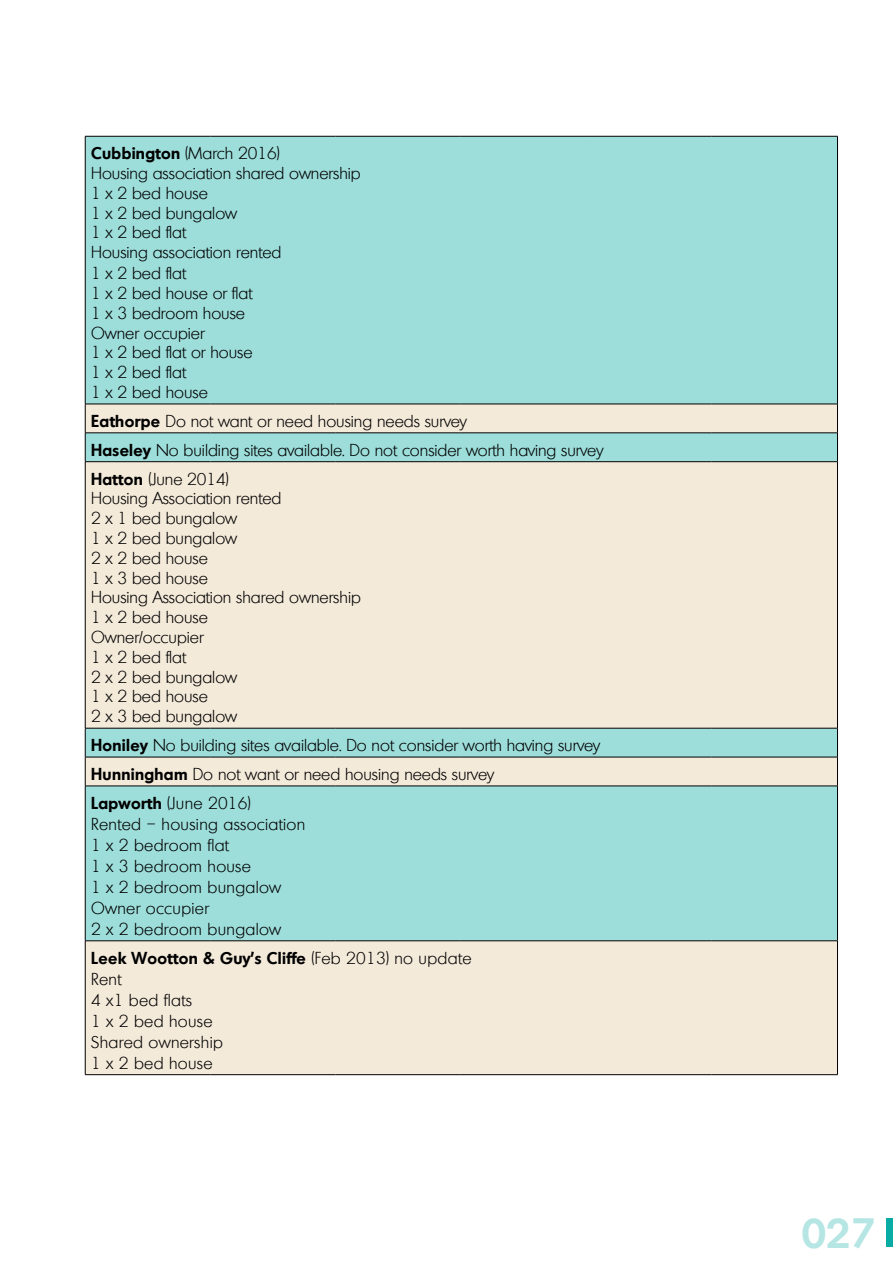
<style>
.page{position:relative;width:893px;height:1263px;background:#fff}
.page>*{position:absolute;margin:0;border:0;box-sizing:border-box;transform-origin:0 0}
.t1{font:600 40.5px "Montreal";color:#b5e6e4}
.t2{font:300 16.5px/20px "Montreal";color:#000}
.t3{font:300 16.5px/21px "Montreal";letter-spacing:.02em;color:#000}
.s1{font-weight:600}
</style>
<div class="page">
<div style="left:886px;top:1219px;width:7px;height:28px;background:#09aca5"></div>
<div style="left:86px;top:137px;width:751px;height:267px;background:#9ddedb"></div>
<svg style="left:86px;top:405px;width:751px;height:669px;background:#d7e5d9"></svg>
<hr style="left:85px;top:136px;width:125px;height:1px;background:#000">
<hr style="left:85px;top:136px;width:1px;height:268px;background:#000">
<hr style="left:210px;top:136px;width:126px;height:1px;background:#000">
<hr style="left:336px;top:136px;width:125px;height:1px;background:#000">
<hr style="left:461px;top:136px;width:125px;height:1px;background:#000">
<hr style="left:586px;top:136px;width:125px;height:1px;background:#000">
<hr style="left:711px;top:136px;width:127px;height:1px;background:#000">
<hr style="left:837px;top:136px;width:1px;height:268px;background:#000">
<hr style="left:85px;top:404px;width:125px;height:1px;background:#000">
<hr style="left:210px;top:404px;width:126px;height:1px;background:#000">
<hr style="left:336px;top:404px;width:125px;height:1px;background:#000">
<hr style="left:461px;top:404px;width:125px;height:1px;background:#000">
<hr style="left:586px;top:404px;width:125px;height:1px;background:#000">
<hr style="left:711px;top:404px;width:127px;height:1px;background:#000">
<hr style="left:85px;top:433px;width:125px;height:1px;background:#000">
<svg style="left:85px;top:404px;width:1px;height:57px"></svg>
<hr style="left:210px;top:433px;width:126px;height:1px;background:#000">
<hr style="left:336px;top:433px;width:125px;height:1px;background:#000">
<hr style="left:461px;top:433px;width:125px;height:1px;background:#000">
<hr style="left:586px;top:433px;width:125px;height:1px;background:#000">
<hr style="left:711px;top:433px;width:127px;height:1px;background:#000">
<svg style="left:837px;top:404px;width:1px;height:57px"></svg>
<hr style="left:85px;top:461px;width:125px;height:1px;background:#000">
<hr style="left:85px;top:462px;width:1px;height:266px;background:#000">
<hr style="left:210px;top:461px;width:126px;height:1px;background:#000">
<hr style="left:336px;top:461px;width:125px;height:1px;background:#000">
<hr style="left:461px;top:461px;width:125px;height:1px;background:#000">
<hr style="left:586px;top:461px;width:125px;height:1px;background:#000">
<hr style="left:711px;top:461px;width:127px;height:1px;background:#000">
<hr style="left:837px;top:462px;width:1px;height:266px;background:#000">
<hr style="left:85px;top:728px;width:125px;height:1px;background:#000">
<hr style="left:210px;top:728px;width:126px;height:1px;background:#000">
<hr style="left:336px;top:728px;width:125px;height:1px;background:#000">
<hr style="left:461px;top:728px;width:125px;height:1px;background:#000">
<hr style="left:586px;top:728px;width:125px;height:1px;background:#000">
<hr style="left:711px;top:728px;width:127px;height:1px;background:#000">
<hr style="left:85px;top:757px;width:125px;height:1px;background:#000">
<svg style="left:85px;top:728px;width:1px;height:58px"></svg>
<hr style="left:210px;top:757px;width:126px;height:1px;background:#000">
<hr style="left:336px;top:757px;width:125px;height:1px;background:#000">
<hr style="left:461px;top:757px;width:125px;height:1px;background:#000">
<hr style="left:586px;top:757px;width:125px;height:1px;background:#000">
<hr style="left:711px;top:757px;width:127px;height:1px;background:#000">
<svg style="left:837px;top:728px;width:1px;height:58px"></svg>
<hr style="left:85px;top:786px;width:125px;height:1px;background:#000">
<hr style="left:85px;top:786px;width:1px;height:155px;background:#000">
<hr style="left:210px;top:786px;width:126px;height:1px;background:#000">
<hr style="left:336px;top:786px;width:125px;height:1px;background:#000">
<hr style="left:461px;top:786px;width:125px;height:1px;background:#000">
<hr style="left:586px;top:786px;width:125px;height:1px;background:#000">
<hr style="left:711px;top:786px;width:127px;height:1px;background:#000">
<hr style="left:837px;top:786px;width:1px;height:155px;background:#000">
<hr style="left:85px;top:940px;width:125px;height:1px;background:#000">
<hr style="left:85px;top:941px;width:1px;height:133px;background:#000">
<hr style="left:210px;top:940px;width:126px;height:1px;background:#000">
<hr style="left:336px;top:940px;width:125px;height:1px;background:#000">
<hr style="left:461px;top:940px;width:125px;height:1px;background:#000">
<hr style="left:586px;top:940px;width:125px;height:1px;background:#000">
<hr style="left:711px;top:940px;width:127px;height:1px;background:#000">
<hr style="left:837px;top:941px;width:1px;height:133px;background:#000">
<hr style="left:85px;top:1074px;width:125px;height:1px;background:#000">
<hr style="left:210px;top:1074px;width:126px;height:1px;background:#000">
<hr style="left:336px;top:1074px;width:125px;height:1px;background:#000">
<hr style="left:461px;top:1074px;width:125px;height:1px;background:#000">
<hr style="left:586px;top:1074px;width:125px;height:1px;background:#000">
<hr style="left:711px;top:1074px;width:127px;height:1px;background:#000">
<p class="t2" style="left:91px;top:143px;width:271px"><span class="s1">Cubbington</span> (March 2016)<br>Housing association shared ownership<br>1 x 2 bed house<br>1 x 2 bed bungalow<br>1 x 2 bed flat<br>Housing association rented<br>1 x 2 bed flat<br>1 x 2 bed house or flat<br>1 x 3 bedroom house<br>Owner occupier<br>1 x 2 bed flat or house<br>1 x 2 bed flat<br>1 x 2 bed house</p>
<p class="t2" style="left:91px;top:406px;width:514px;line-height:28.8px"><span class="s1">Eathorpe</span> Do not want or need housing needs survey<br><span class="s1">Haseley</span> No building sites available. Do not consider worth having survey<br><span class="s1">Hatton</span> (June 2014)</p>
<p class="t2" style="left:91px;top:488px;width:271px">Housing Association rented<br>2 x 1 bed bungalow<br>1 x 2 bed bungalow<br>2 x 2 bed house<br>1 x 3 bed house<br>Housing Association shared ownership<br>1 x 2 bed house<br>Owner/occupier<br>1 x 2 bed flat<br>2 x 2 bed bungalow<br>1 x 2 bed house<br>2 x 3 bed bungalow</p>
<p class="t2" style="left:91px;top:731px;width:510px;line-height:28.8px"><span class="s1">Honiley</span> No building sites available. Do not consider worth having survey<br><span class="s1">Hunningham</span> Do not want or need housing needs survey<br><span class="s1">Lapworth</span> (June 2016)</p>
<p class="t3" style="left:91px;top:813px;width:216px">Rented – housing association<br>1 x 2 bedroom flat<br>1 x 3 bedroom house<br>1 x 2 bedroom bungalow<br>Owner occupier<br>2 x 2 bedroom bungalow</p>
<p class="t3" style="left:91px;top:947px;width:382px"><span class="s1">Leek Wootton &amp; Guy’s Cliffe</span> (Feb 2013) no update<br>Rent<br>4 x1 bed flats<br>1 x 2 bed house<br>Shared ownership<br>1 x 2 bed house</p>
<h1 class="t1" style="left:801px;top:1206px;width:76px">027</h1>
</div>
